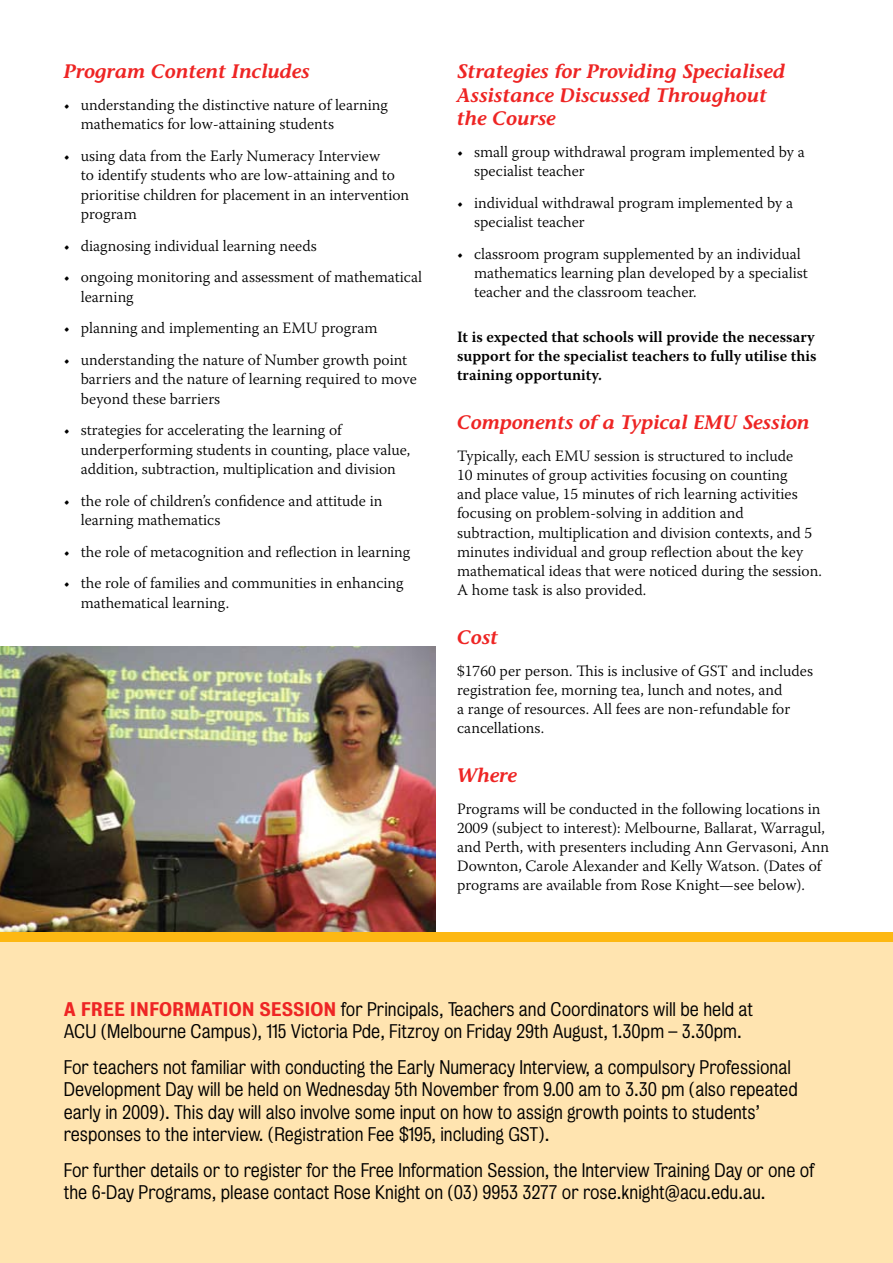
<style>
.page{position:relative;width:893px;height:1263px;background:#fff}
.page>*{position:absolute;margin:0;border:0;box-sizing:border-box;transform-origin:0 0}
.t1{font:italic 600 19.5px/23.4px "Stone Informal";color:#ee2524}
.t2{font:18px/22.5px "Bureau Grotesque Five One";color:#000}
.t3{font:300 15.75px/19px "Warnock Pro";color:#000}
.t4{font:600 15.75px/19px "Warnock Pro";color:#000;text-align:justify}
.s1{font-family:"Bureau Grotesque Five Five";color:#ee2524}
</style>
<div class="page">
<div style="left:0;top:937px;width:893px;height:326px;background:#ffe4b0"></div>
<img style="left:0;top:646px;width:436px;height:286px">
<div style="left:0;top:932px;width:893px;height:10px;background:#fdb813"></div>
<p class="t1" style="left:64px;top:60px;width:248px">Program Content Includes</p>
<p class="t3" style="left:81px;top:95px;width:309px;text-indent:-17px">• understanding the distinctive nature of learning mathematics for low-attaining students</p>
<p class="t3" style="left:81px;top:146px;width:330px;text-indent:-17px">• using data from the Early Numeracy Interview<br>to identify students who are low-attaining and to prioritise children for placement in an intervention program</p>
<p class="t3" style="left:64px;top:236px;width:255px">• diagnosing individual learning needs</p>
<p class="t3" style="left:81px;top:267px;width:343px;text-indent:-17px">• ongoing monitoring and assessment of mathematical learning</p>
<p class="t3" style="left:64px;top:318px;width:315px">• planning and implementing an EMU program</p>
<p class="t3" style="left:81px;top:350px;width:337px;text-indent:-17px">• understanding the nature of Number growth point barriers and the nature of learning required to move beyond these barriers</p>
<p class="t3" style="left:81px;top:420px;width:331px;text-indent:-17px">• strategies for accelerating the learning of underperforming students in counting, place value, addition, subtraction, multiplication and division</p>
<p class="t3" style="left:81px;top:491px;width:303px;text-indent:-17px">• the role of children’s confidence and attitude in learning mathematics</p>
<p class="t3" style="left:64px;top:542px;width:348px">• the role of metacognition and reflection in learning</p>
<p class="t3" style="left:81px;top:573px;width:324px;text-indent:-17px">• the role of families and communities in enhancing mathematical learning.</p>
<p class="t1" style="left:457px;top:60px;width:330px">Strategies for Providing Specialised<br>Assistance Discussed Throughout the Course</p>
<p class="t3" style="left:474px;top:142px;width:332px;text-indent:-17px">• small group withdrawal program implemented by a specialist teacher</p>
<p class="t3" style="left:474px;top:193px;width:321px;text-indent:-17px">• individual withdrawal program implemented by a specialist teacher</p>
<p class="t3" style="left:474px;top:244px;width:335px;text-indent:-17px">• classroom program supplemented by an individual mathematics learning plan developed by a specialist teacher and the classroom teacher.</p>
<p class="t4" style="left:457px;top:327px;width:361px">It is expected that schools will provide the necessary support for the specialist teachers to fully utilise this training opportunity.</p>
<p class="t1" style="left:457px;top:411px;width:354px">Components of a Typical EMU Session</p>
<p class="t3" style="left:457px;top:446px;width:366px">Typically, each EMU session is structured to include<br>10 minutes of group activities focusing on counting<br>and place value, 15 minutes of rich learning activities focusing on problem-solving in addition and subtraction, multiplication and division contexts, and 5 minutes individual and group reflection about the key mathematical ideas that were noticed during the session.<br>A home task is also provided.</p>
<p class="t1" style="left:457px;top:625px;width:43px">Cost</p>
<p class="t3" style="left:457px;top:661px;width:357px">$1760 per person. This is inclusive of GST and includes registration fee, morning tea, lunch and notes, and<br>a range of resources. All fees are non-refundable for cancellations.</p>
<p class="t1" style="left:457px;top:763px;width:62px">Where</p>
<p class="t3" style="left:457px;top:799px;width:373px">Programs will be conducted in the following locations in 2009 (subject to interest): Melbourne, Ballarat, Warragul, and Perth, with presenters including Ann Gervasoni, Ann Downton, Carole Alexander and Kelly Watson. (Dates of programs are available from Rose Knight—see below).</p>
<p class="t2" style="left:64px;top:998px;width:691px"><span class="s1">A FREE INFORMATION SESSION</span> for Principals, Teachers and Coordinators will be held at<br>ACU (Melbourne Campus), 115 Victoria Pde, Fitzroy on Friday 29th August, 1.30pm – 3.30pm.</p>
<p class="t2" style="left:64px;top:1056px;width:735px">For teachers not familiar with conducting the Early Numeracy Interview, a compulsory Professional Development Day will be held on Wednesday 5th November from 9.00 am to 3.30 pm (also repeated early in 2009). This day will also involve some input on how to assign growth points to students’ responses to the interview. (Registration Fee $195, including GST).</p>
<p class="t2" style="left:64px;top:1159px;width:752px">For further details or to register for the Free Information Session, the Interview Training Day or one of the 6-Day Programs, please contact Rose Knight on (03) 9953 3277 or rose.knight@acu.edu.au.</p>
</div>
